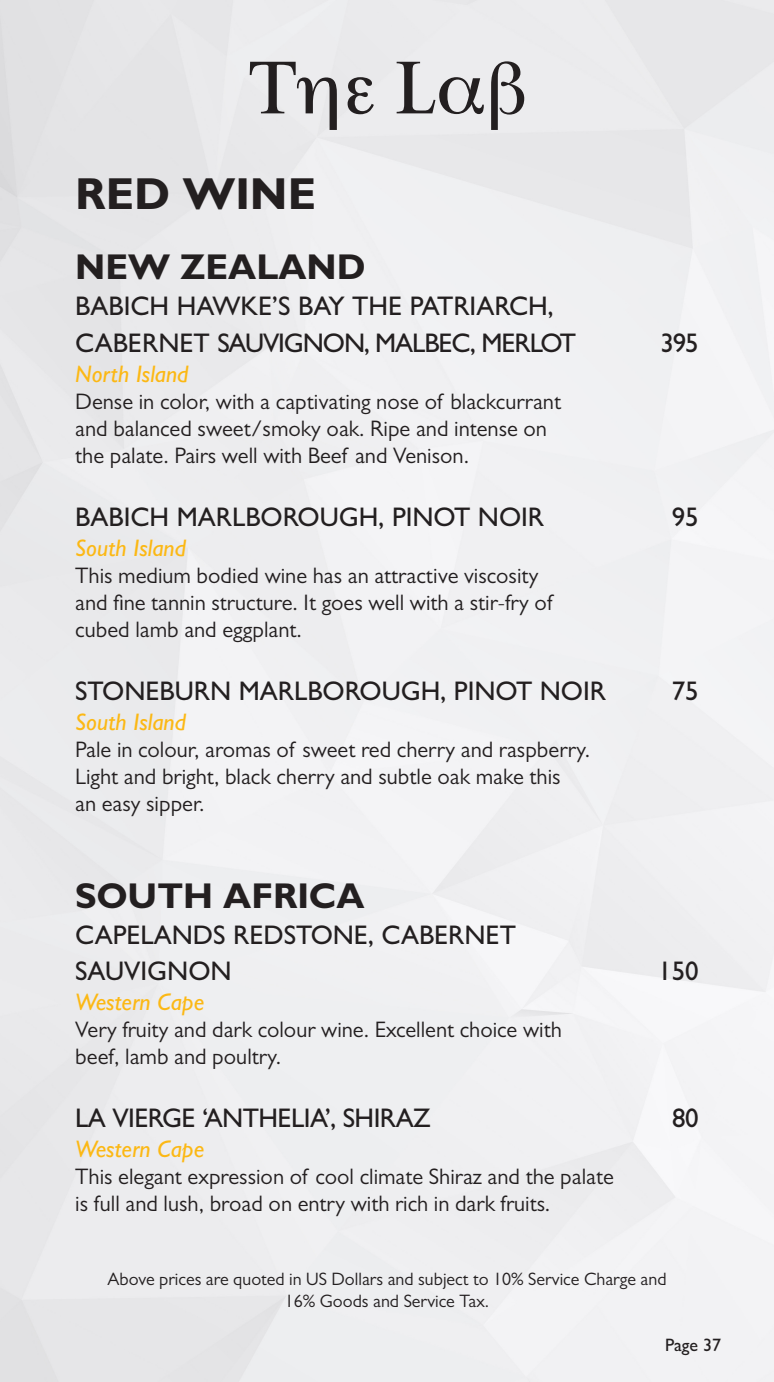
<style>
.page{position:relative;width:774px;height:1382px;background:#fff}
.page>*{position:absolute;margin:0;border:0;box-sizing:border-box;transform-origin:0 0}
.t1{font:700 45px "Gill Sans";color:#231f20}
.t2{font:700 36px "Gill Sans";color:#231f20}
.t3{font:500 27px "Gill Sans";color:#231f20}
.t4{font:500 27px "Gill Sans";letter-spacing:-.04em;color:#231f20}
.t5{font:500 27px "Gill Sans";letter-spacing:-.02em;color:#231f20}
.t6{font:italic 500 24px "Gill Sans";color:#fcb814}
.t7{font:22.5px "Gill Sans";color:#231f20}
.t8{font:18px/21.6px "Gill Sans";color:#231f20;text-align:center}
.t9{font:500 18px "Gill Sans";color:#231f20}
</style>
<div class="page">
<svg style="left:250px;top:62px;width:87px;height:68px;background:#bdbcbe"></svg>
<svg style="left:348px;top:77px;width:26px;height:37px"></svg>
<svg style="left:491px;top:61px;width:33px;height:69px;background:#a3a2a4"></svg>
<svg style="left:397px;top:62px;width:87px;height:52px;background:#b7b6b8"></svg>
<p class="t1" style="left:75px;top:166px;width:242px">RED WINE</p>
<p class="t2" style="left:75px;top:245px;width:292px">NEW ZEALAND</p>
<p class="t3" style="left:75px;top:290px;width:480px">BABICH HAWKE’S BAY THE PATRIARCH,</p>
<p class="t4" style="left:75px;top:326px;width:502px">CABERNET SAUVIGNON, MALBEC, MERLOT</p>
<p class="t3" style="left:660px;top:326px;width:40px">395</p>
<p class="t6" style="left:75px;top:359px;width:115px">North Island</p>
<p class="t7" style="left:75px;top:388px;width:487px">Dense in color, with a captivating nose of blackcurrant</p>
<p class="t7" style="left:75px;top:415px;width:473px">and balanced sweet/smoky oak. Ripe and intense on</p>
<p class="t7" style="left:75px;top:442px;width:395px">the palate. Pairs well with Beef and Venison.</p>
<p class="t3" style="left:75px;top:500px;width:470px">BABICH MARLBOROUGH, PINOT NOIR</p>
<p class="t3" style="left:672px;top:500px;width:28px">95</p>
<p class="t6" style="left:75px;top:533px;width:112px">South Island</p>
<p class="t7" style="left:75px;top:562px;width:465px">This medium bodied wine has an attractive viscosity</p>
<p class="t7" style="left:75px;top:589px;width:479px">and fine tannin structure. It goes well with a stir-fry of</p>
<p class="t7" style="left:75px;top:616px;width:228px">cubed lamb and eggplant.</p>
<p class="t3" style="left:75px;top:674px;width:532px">STONEBURN MARLBOROUGH, PINOT NOIR</p>
<p class="t3" style="left:672px;top:674px;width:28px">75</p>
<p class="t6" style="left:75px;top:707px;width:112px">South Island</p>
<p class="t7" style="left:75px;top:736px;width:516px">Pale in colour, aromas of sweet red cherry and raspberry.</p>
<p class="t7" style="left:75px;top:763px;width:487px">Light and bright, black cherry and subtle oak make this</p>
<p class="t7" style="left:75px;top:790px;width:131px">an easy sipper.</p>
<p class="t2" style="left:75px;top:873px;width:291px">SOUTH AFRICA</p>
<p class="t3" style="left:75px;top:919px;width:442px">CAPELANDS REDSTONE, CABERNET</p>
<p class="t3" style="left:75px;top:955px;width:158px">SAUVIGNON</p>
<p class="t3" style="left:658px;top:955px;width:42px">150</p>
<p class="t6" style="left:75px;top:987px;width:130px">Western Cape</p>
<p class="t7" style="left:75px;top:1016px;width:488px">Very fruity and dark colour wine. Excellent choice with</p>
<p class="t7" style="left:75px;top:1043px;width:207px">beef, lamb and poultry.</p>
<p class="t5" style="left:75px;top:1102px;width:357px">LA VIERGE ‘ANTHELIA’, SHIRAZ</p>
<p class="t3" style="left:672px;top:1102px;width:28px">80</p>
<p class="t6" style="left:75px;top:1134px;width:130px">Western Cape</p>
<p class="t7" style="left:75px;top:1163px;width:540px">This elegant expression of cool climate Shiraz and the palate</p>
<p class="t7" style="left:75px;top:1190px;width:476px">is full and lush, broad on entry with rich in dark fruits.</p>
<p class="t8" style="left:107px;top:1268px;width:561px">Above prices are quoted in US Dollars and subject to 10% Service Charge and<br>16% Goods and Service Tax.</p>
<p class="t9" style="left:665px;top:1334px;width:58px">Page 37</p>
</div>
